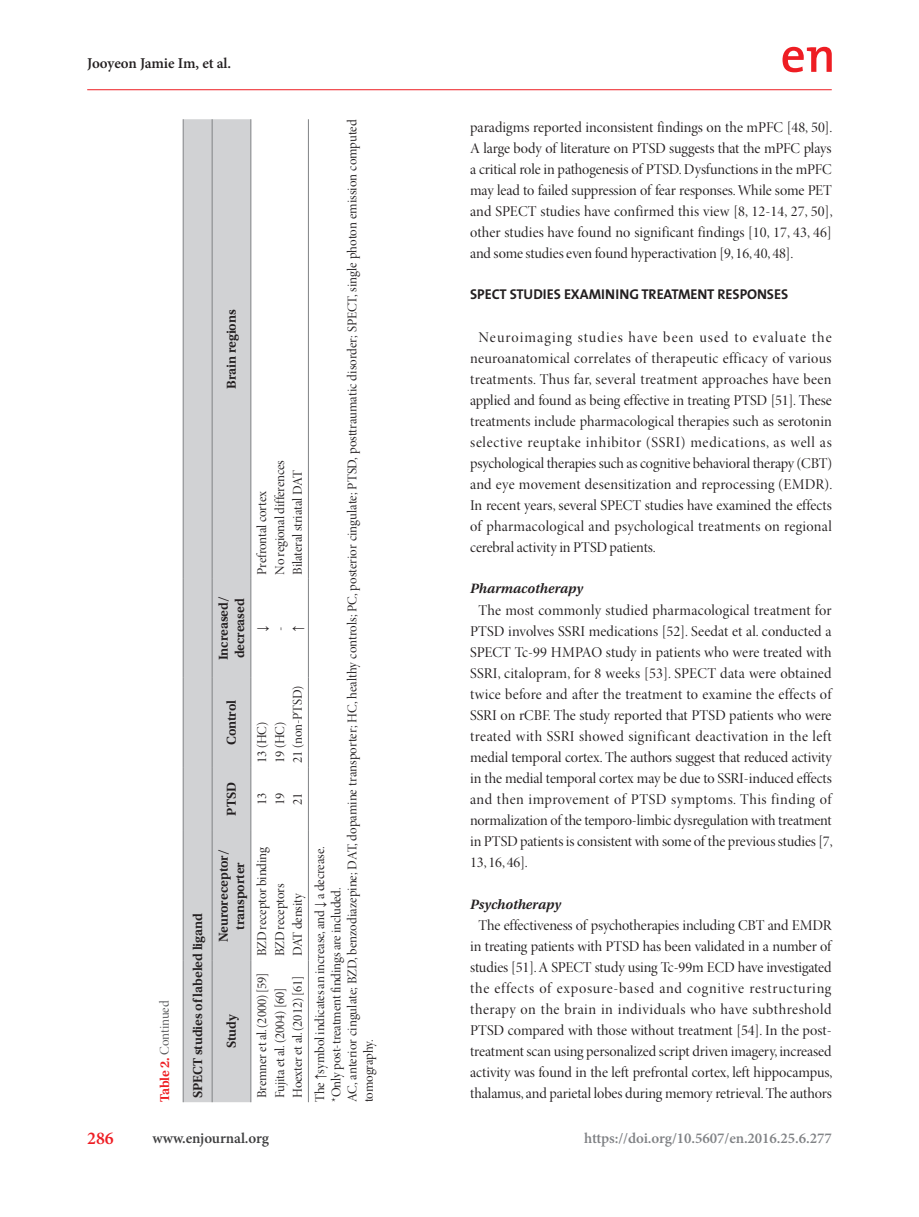
<style>
.page{position:relative;width:919px;height:1217px;background:#fff}
.page>*{position:absolute;margin:0;border:0;box-sizing:border-box;transform-origin:0 0}
.t1{font:600 18px "Minion Pro";color:#ee1d23}
.t2{font:15px/21px "Minion Pro Disp";letter-spacing:-.005em;color:#231f20;text-align:justify}
.t3{font:600 15px "Minion Pro";letter-spacing:-.005em;color:#808285}
.t4{font:600 15px "Minion Pro";letter-spacing:-.01em;color:#231f20}
.t5{font:600 15px "Minion Pro";letter-spacing:-.005em;color:#3e3e3f}
.t6{font:700 14.25px "The Mix";letter-spacing:-.005em;color:#231f20}
.t7{font:italic 600 14.25px "Utopia Std";letter-spacing:-.005em;color:#231f20}
.t8{font:13.5px/16.2px "Minion Pro Disp";letter-spacing:-.005em;color:#231f20}
.t9{font:600 13.5px/16.2px "Utopia Std";letter-spacing:-.005em;color:#231f20;text-align:center}
.t10{font:13.5px "Minion Pro Disp";letter-spacing:-.005em;color:#57585a}
.t11{font:13.5px "Times New Roman";color:#231f20}
.s1{font-family:"Utopia Std";font-weight:600;color:#ee1d23}
.s2{font-family:"Times New Roman"}
</style>
<div class="page">
<hr style="left:87px;top:89px;width:744px;height:1px;background:#ee1d23">
<svg style="left:782px;top:47px;width:49px;height:25px"></svg>
<div style="left:184px;top:119px;width:66px;height:982px;background:#d1d2d4"></div>
<hr style="left:212px;top:960px;width:1px;height:141px;background:#808285">
<hr style="left:212px;top:830px;width:1px;height:130px;background:#808285">
<hr style="left:212px;top:767px;width:1px;height:63px;background:#808285">
<hr style="left:212px;top:677px;width:1px;height:90px;background:#808285">
<hr style="left:212px;top:578px;width:1px;height:99px;background:#808285">
<hr style="left:212px;top:119px;width:1px;height:459px;background:#808285">
<hr style="left:250px;top:960px;width:1px;height:141px;background:#808285">
<hr style="left:250px;top:830px;width:1px;height:130px;background:#808285">
<hr style="left:250px;top:767px;width:1px;height:63px;background:#808285">
<hr style="left:250px;top:677px;width:1px;height:90px;background:#808285">
<hr style="left:250px;top:578px;width:1px;height:99px;background:#808285">
<hr style="left:250px;top:119px;width:1px;height:459px;background:#808285">
<hr style="left:308px;top:960px;width:1px;height:141px;background:#808285">
<hr style="left:308px;top:830px;width:1px;height:130px;background:#808285">
<hr style="left:308px;top:767px;width:1px;height:63px;background:#808285">
<hr style="left:308px;top:677px;width:1px;height:90px;background:#808285">
<hr style="left:308px;top:578px;width:1px;height:99px;background:#808285">
<hr style="left:308px;top:119px;width:1px;height:459px;background:#808285">
<hr style="left:183px;top:960px;width:1px;height:141px;background:#808285">
<hr style="left:183px;top:830px;width:1px;height:130px;background:#808285">
<hr style="left:183px;top:767px;width:1px;height:63px;background:#808285">
<hr style="left:183px;top:677px;width:1px;height:90px;background:#808285">
<hr style="left:183px;top:578px;width:1px;height:99px;background:#808285">
<hr style="left:183px;top:119px;width:1px;height:459px;background:#808285">
<p class="t4" style="left:87px;top:52px;width:145px">Jooyeon Jamie Im, et al.</p>
<p class="t10" style="left:157px;top:1101px;width:103px;rotate:-90deg"><span class="s1">Table 2.</span> Continued</p>
<p class="t9" style="left:190px;top:1097px;width:186px;rotate:-90deg">SPECT studies of labeled ligand</p>
<p class="t9" style="left:224px;top:388px;width:81px;rotate:-90deg">Brain regions</p>
<p class="t9" style="left:215px;top:660px;width:66px;text-align:left;rotate:-90deg">Increased/ decreased</p>
<p class="t9" style="left:224px;top:744px;width:47px;rotate:-90deg">Control</p>
<p class="t9" style="left:224px;top:815px;width:35px;rotate:-90deg">PTSD</p>
<p class="t9" style="left:215px;top:942px;width:94px;rotate:-90deg">Neuroreceptor/ transporter</p>
<p class="t9" style="left:224px;top:1047px;width:35px;rotate:-90deg">Study</p>
<p class="t8" style="left:272px;top:574px;width:116px;rotate:-90deg">No regional differences</p>
<p class="t8" style="left:290px;top:574px;width:105px;rotate:-90deg">Bilateral striatal DAT</p>
<p class="t8" style="left:254px;top:574px;width:85px;rotate:-90deg">Prefrontal cortex</p>
<p class="t11" style="left:253px;top:631px;width:8px;rotate:-90deg">↓</p>
<p class="t8" style="left:272px;top:630px;width:6px;rotate:-90deg">-</p>
<p class="t11" style="left:288px;top:631px;width:8px;rotate:-90deg">↑</p>
<p class="t8" style="left:290px;top:762px;width:79px;rotate:-90deg">21 (non-PTSD)</p>
<p class="t8" style="left:272px;top:762px;width:42px;rotate:-90deg">19 (HC)</p>
<p class="t8" style="left:254px;top:762px;width:42px;rotate:-90deg">13 (HC)</p>
<p class="t8" style="left:254px;top:805px;width:14px;rotate:-90deg">13</p>
<p class="t8" style="left:272px;top:805px;width:14px;rotate:-90deg">19</p>
<p class="t8" style="left:290px;top:805px;width:14px;rotate:-90deg">21</p>
<p class="t8" style="left:254px;top:1097px;width:252px;rotate:-90deg">Bremner et al. (2000) [59] BZD receptor binding</p>
<p class="t8" style="left:272px;top:956px;width:74px;rotate:-90deg">BZD receptors</p>
<p class="t8" style="left:290px;top:956px;width:65px;rotate:-90deg">DAT density</p>
<p class="t8" style="left:290px;top:1097px;width:124px;rotate:-90deg">Hoexter et al. (2012) [61]</p>
<p class="t8" style="left:272px;top:1097px;width:111px;rotate:-90deg">Fujita et al. (2004) [60]</p>
<p class="t8" style="left:312px;top:1101px;width:983px;rotate:-90deg">The <span class="s2">↑</span>symbol indicates an increase, and <span class="s2">↓</span> a decrease.<br>*Only post-treatment findings are included.<br>AC, anterior cingulate; BZD, benzodiazepine; DAT, dopamine transporter; HC, healthy controls; PC, posterior cingulate; PTSD, posttraumatic disorder; SPECT, single photon emission computed tomography.</p>
<p class="t2" style="left:470px;top:117px;width:364px">paradigms reported inconsistent findings on the mPFC [48, 50].<br>A large body of literature on PTSD suggests that the mPFC plays a critical role in pathogenesis of PTSD. Dysfunctions in the mPFC may lead to failed suppression of fear responses. While some PET and SPECT studies have confirmed this view [8, 12-14, 27, 50], other studies have found no significant findings [10, 17, 43, 46] and some studies even found hyperactivation [9, 16, 40, 48].</p>
<p class="t6" style="left:470px;top:282px;width:319px">SPECT STUDIES EXAMINING TREATMENT RESPONSES</p>
<p class="t2" style="left:470px;top:327px;width:363px;text-indent:9px">Neuroimaging studies have been used to evaluate the neuroanatomical correlates of therapeutic efficacy of various treatments. Thus far, several treatment approaches have been applied and found as being effective in treating PTSD [51]. These treatments include pharmacological therapies such as serotonin selective reuptake inhibitor (SSRI) medications, as well as psychological therapies such as cognitive behavioral therapy (CBT) and eye movement desensitization and reprocessing (EMDR).<br>In recent years, several SPECT studies have examined the effects of pharmacological and psychological treatments on regional cerebral activity in PTSD patients.</p>
<p class="t7" style="left:470px;top:580px;width:114px">Pharmacotherapy</p>
<p class="t2" style="left:470px;top:600px;width:364px;text-indent:9px">The most commonly studied pharmacological treatment for PTSD involves SSRI medications [52]. Seedat et al. conducted a SPECT Tc-99 HMPAO study in patients who were treated with SSRI, citalopram, for 8 weeks [53]. SPECT data were obtained twice before and after the treatment to examine the effects of SSRI on rCBF. The study reported that PTSD patients who were treated with SSRI showed significant deactivation in the left medial temporal cortex. The authors suggest that reduced activity in the medial temporal cortex may be due to SSRI-induced effects and then improvement of PTSD symptoms. This finding of normalization of the temporo-limbic dysregulation with treatment in PTSD patients is consistent with some of the previous studies [7, 13, 16, 46].</p>
<p class="t7" style="left:470px;top:895px;width:92px">Psychotherapy</p>
<p class="t2" style="left:470px;top:915px;width:364px;text-align:center">The effectiveness of psychotherapies including CBT and EMDR in treating patients with PTSD has been validated in a number of studies [51]. A SPECT study using Tc-99m ECD have investigated the effects of exposure-based and cognitive restructuring therapy on the brain in individuals who have subthreshold PTSD compared with those without treatment [54]. In the post&shy;treatment scan using personalized script driven imagery, increased activity was found in the left prefrontal cortex, left hippocampus,</p>
<p class="t2" style="left:470px;top:1083px;width:363px">thalamus, and parietal lobes during memory retrieval. The authors</p>
<p class="t1" style="left:87px;top:1124px;width:28px">286</p>
<p class="t5" style="left:152px;top:1127px;width:118px">www.enjournal.org</p>
<p class="t3" style="left:584px;top:1127px;width:249px">https://doi.org/10.5607/en.2016.25.6.277</p>
</div>
